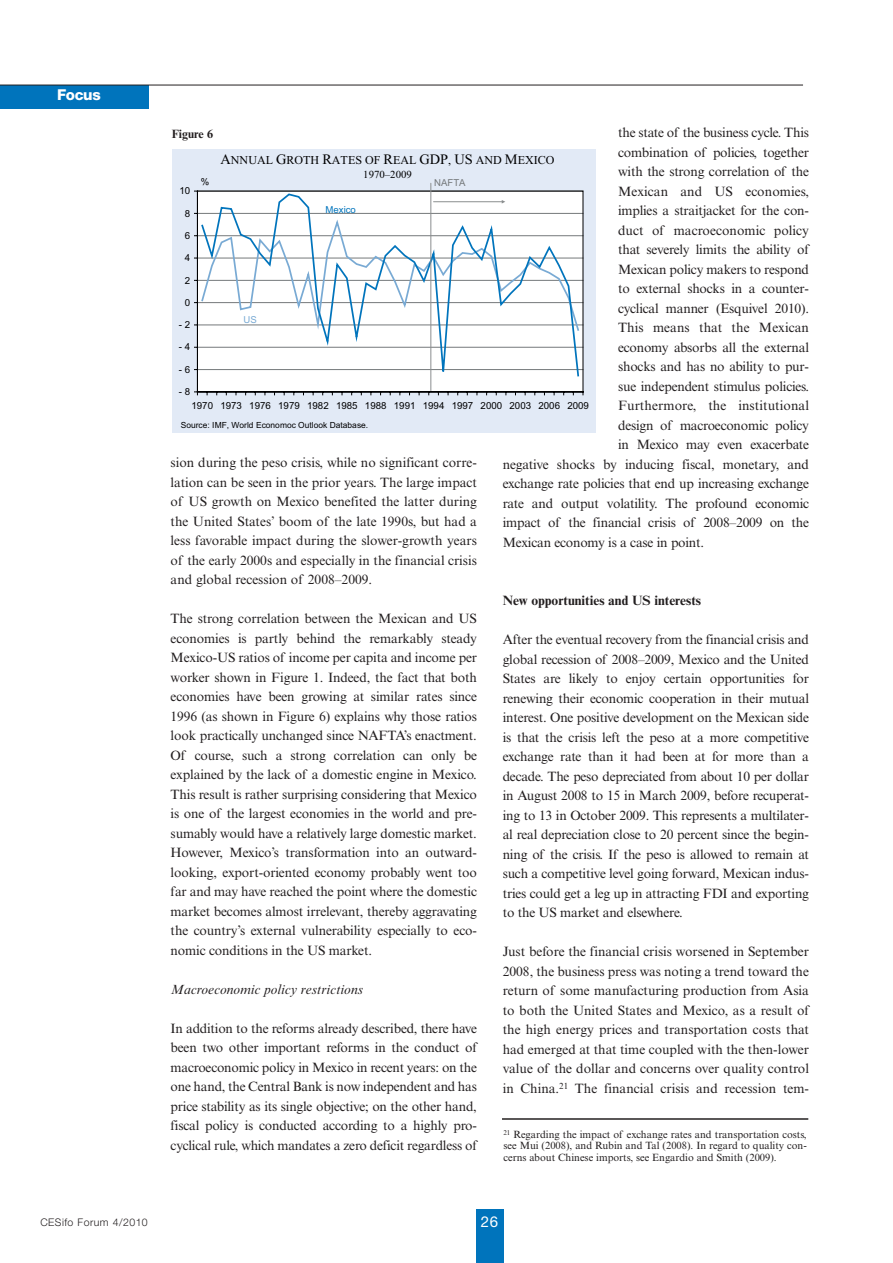
<style>
.page{position:relative;width:893px;height:1263px;background:#fff}
.page>*{position:absolute;margin:0;border:0;box-sizing:border-box;transform-origin:0 0}
.t1{font:800 15px "Helvetica Neue LT Std";letter-spacing:-.025em;color:#fff}
.t2{font:15px "Helvetica Neue LT Std";color:#fff}
.t3{font:13.5px/19.5px "Times New Roman MT Std";letter-spacing:-.015em;color:#231f20;text-align:justify}
.t4{font:13.5px "Times New Roman MT Std";letter-spacing:.005em;color:#231f20}
.t5{font:italic 13.5px "Times New Roman MT Std";color:#231f20}
.t6{font:700 13.5px "Times New Roman MT Std";color:#231f20}
.t7{font:12px "Times New Roman";color:#000001}
.t8{font:700 12px "Times New Roman MT Std";color:#231f20}
.t9{font:10.8px "Times New Roman";color:#000001}
.t10{font:10.5px/11.2px "Times New Roman MT Std";color:#231f20;text-align:justify}
.t11{font:300 10.5px "Helvetica Neue LT Std";letter-spacing:.045em;color:#231f20}
.t12{font:9.75px "Arial";color:#000001}
.t13{font:9.6px "Arial";color:#0074bc}
.t14{font:9.6px "Arial";color:#75797b}
.t15{font:9.6px "Arial";color:#79aad4}
.t16{font:9.6px "Arial";color:#000001}
.t17{font:8.4px "Arial";color:#000001}
.s1{font-size:14.4px}
</style>
<div class="page">
<div style="left:476px;top:1209px;width:28px;height:54px;background:#0074bc"></div>
<div style="left:0;top:85px;width:149px;height:23px;background:#0074bc"></div>
<hr style="left:0;top:85px;width:803px;height:1px;background:#231f20">
<div style="left:172px;top:149px;width:423px;height:283px;background:#e2eaf6"></div>
<svg style="left:194px;top:191px;width:389px;height:204px"></svg>
<svg style="left:200px;top:193px;width:380px;height:199px;background:#ecf1f5"></svg>
<hr style="left:430px;top:183px;width:1px;height:208px;background:#8b8e8f">
<hr style="left:433px;top:201px;width:69px;height:1px;background:#8b8e8f">
<svg style="left:501px;top:200px;width:4px;height:4px"></svg>
<hr style="left:502px;top:1118px;width:306px;height:2px;background:#231f20">
<p class="t1" style="left:57px;top:89px;width:45px">Focus</p>
<p class="t3" style="left:618px;top:124px;width:192px">the state of the business cycle. This</p>
<p class="t3" style="left:618px;top:144px;width:192px">combination of policies, together</p>
<p class="t3" style="left:618px;top:163px;width:192px">with the strong correlation of the</p>
<p class="t4" style="left:618px;top:186px;width:192px">Mexican and US economies,</p>
<p class="t3" style="left:618px;top:202px;width:192px">implies a straitjacket for the con-</p>
<p class="t4" style="left:618px;top:225px;width:192px">duct of macroeconomic policy</p>
<p class="t3" style="left:618px;top:241px;width:192px">that severely limits the ability of</p>
<p class="t3" style="left:618px;top:261px;width:192px">Mexican policy makers to respond</p>
<p class="t3" style="left:618px;top:280px;width:192px">to external shocks in a counter-</p>
<p class="t3" style="left:618px;top:300px;width:192px">cyclical manner (Esquivel 2010).</p>
<p class="t4" style="left:618px;top:323px;width:192px">This means that the Mexican</p>
<p class="t3" style="left:618px;top:339px;width:192px">economy absorbs all the external</p>
<p class="t3" style="left:618px;top:358px;width:192px">shocks and has no ability to pur-</p>
<p class="t3" style="left:618px;top:378px;width:192px">sue independent stimulus policies.</p>
<p class="t4" style="left:618px;top:401px;width:192px">Furthermore, the institutional</p>
<p class="t3" style="left:618px;top:417px;width:192px">design of macroeconomic policy</p>
<p class="t3" style="left:618px;top:436px;width:192px">in Mexico may even exacerbate</p>
<p class="t3" style="left:502px;top:456px;width:308px">negative shocks by inducing fiscal, monetary, and</p>
<p class="t3" style="left:502px;top:475px;width:308px">exchange rate policies that end up increasing exchange</p>
<p class="t3" style="left:502px;top:495px;width:308px">rate and output volatility. The profound economic</p>
<p class="t3" style="left:502px;top:514px;width:308px">impact of the financial crisis of 2008–2009 on the</p>
<p class="t3" style="left:502px;top:534px;width:203px">Mexican economy is a case in point.</p>
<p class="t8" style="left:172px;top:129px;width:43px">Figure 6</p>
<p class="t7" style="left:220px;top:153px;width:335px"><span class="s1">A</span>NNUAL <span class="s1">G</span>ROTH <span class="s1">R</span>ATES OF <span class="s1">R</span>EAL <span class="s1">GDP</span>, <span class="s1">US</span> AND <span class="s1">M</span>EXICO</p>
<p class="t9" style="left:363px;top:168px;width:50px">1970–2009</p>
<p class="t16" style="left:201px;top:178px;width:10px">%</p>
<p class="t14" style="left:434px;top:179px;width:33px">NAFTA</p>
<p class="t12" style="left:179px;top:187px;width:12px">10</p>
<p class="t13" style="left:325px;top:206px;width:32px">Mexico</p>
<p class="t12" style="left:185px;top:210px;width:7px">8</p>
<p class="t12" style="left:185px;top:232px;width:7px">6</p>
<p class="t12" style="left:185px;top:254px;width:7px">4</p>
<p class="t12" style="left:185px;top:277px;width:7px">2</p>
<p class="t12" style="left:185px;top:299px;width:7px">0</p>
<p class="t15" style="left:244px;top:316px;width:15px">US</p>
<p class="t12" style="left:179px;top:321px;width:13px">- 2</p>
<p class="t12" style="left:179px;top:343px;width:13px">- 4</p>
<p class="t12" style="left:179px;top:366px;width:13px">- 6</p>
<p class="t12" style="left:179px;top:388px;width:13px">- 8</p>
<p class="t12" style="left:191px;top:402px;width:399px">1970 1973 1976 1979 1982 1985 1988 1991 1994 1997 2000 2003 2006 2009</p>
<p class="t17" style="left:181px;top:422px;width:189px">Source: IMF, World Economoc Outlook Database.</p>
<p class="t3" style="left:171px;top:454px;width:308px">sion during the peso crisis, while no significant corre&shy;lation can be seen in the prior years. The large impact of US growth on Mexico benefited the latter during the United States’ boom of the late 1990s, but had a less favorable impact during the slower-growth years of the early 2000s and especially in the financial crisis and global recession of 2008–2009.</p>
<p class="t3" style="left:171px;top:610px;width:308px">The strong correlation between the Mexican and US economies is partly behind the remarkably steady Mexico-US ratios of income per capita and income per worker shown in Figure 1. Indeed, the fact that both economies have been growing at similar rates since 1996 (as shown in Figure 6) explains why those ratios look practically unchanged since NAFTA’s enactment.<br>Of course, such a strong correlation can only be explained by the lack of a domestic engine in Mexico.<br>This result is rather surprising considering that Mexico is one of the largest economies in the world and pre&shy;sumably would have a relatively large domestic market.<br>However, Mexico’s transformation into an outward&shy;looking, export-oriented economy probably went too far and may have reached the point where the domestic market becomes almost irrelevant, thereby aggravating the country’s external vulnerability especially to eco&shy;nomic conditions in the US market.</p>
<p class="t5" style="left:171px;top:984px;width:194px">Macroeconomic policy restrictions</p>
<p class="t3" style="left:171px;top:1019px;width:308px">In addition to the reforms already described, there have been two other important reforms in the conduct of macroeconomic policy in Mexico in recent years: on the one hand, the Central Bank is now independent and has price stability as its single objective; on the other hand, fiscal policy is conducted according to a highly pro&shy;cyclical rule, which mandates a zero deficit regardless of</p>
<p class="t6" style="left:502px;top:596px;width:200px">New opportunities and US interests</p>
<p class="t3" style="left:502px;top:631px;width:308px">After the eventual recovery from the financial crisis and global recession of 2008–2009, Mexico and the United States are likely to enjoy certain opportunities for renewing their economic cooperation in their mutual interest. One positive development on the Mexican side is that the crisis left the peso at a more competitive exchange rate than it had been at for more than a decade. The peso depreciated from about 10 per dollar in August 2008 to 15 in March 2009, before recuperat&shy;ing to 13 in October 2009. This represents a multilater&shy;al real depreciation close to 20 percent since the begin&shy;ning of the crisis. If the peso is allowed to remain at such a competitive level going forward, Mexican indus&shy;tries could get a leg up in attracting FDI and exporting to the US market and elsewhere.</p>
<p class="t3" style="left:502px;top:943px;width:308px">Just before the financial crisis worsened in September 2008, the business press was noting a trend toward the return of some manufacturing production from Asia to both the United States and Mexico, as a result of the high energy prices and transportation costs that had emerged at that time coupled with the then-lower value of the dollar and concerns over quality control in China.<sup>21</sup> The financial crisis and recession tem-</p>
<p class="t10" style="left:503px;top:1130px;width:305px"><sup>21</sup> Regarding the impact of exchange rates and transportation costs, see Mui (2008), and Rubin and Tal (2008). In regard to quality con&shy;cerns about Chinese imports, see Engardio and Smith (2009).</p>
<p class="t11" style="left:40px;top:1218px;width:109px">CESifo Forum 4/2010</p>
<p class="t2" style="left:481px;top:1216px;width:19px">26</p>
</div>
